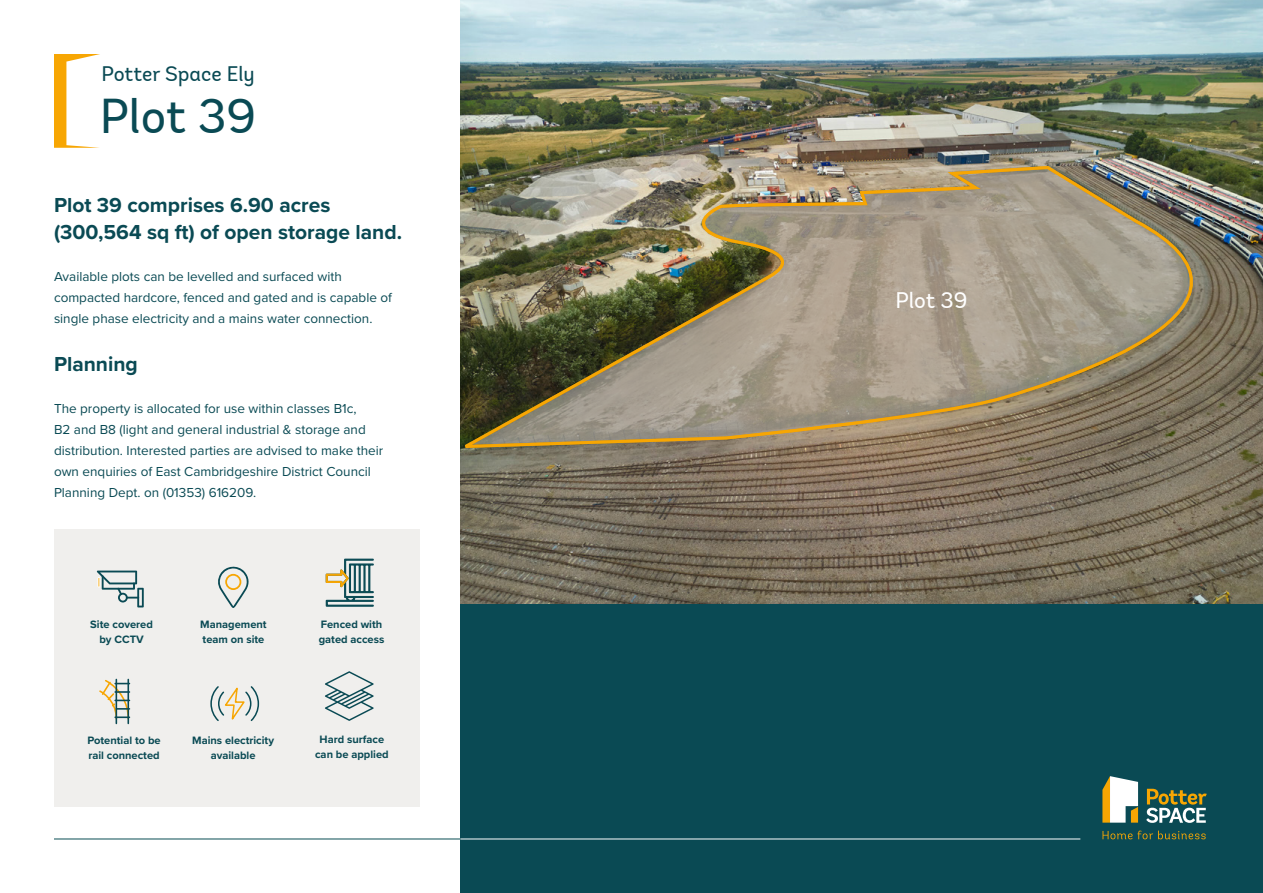
<style>
.page{position:relative;width:1263px;height:893px;background:#fff}
.page>*{position:absolute;margin:0;border:0;box-sizing:border-box;transform-origin:0 0}
.t1{font:48.75px "Andes W04";color:#0a4a54}
.t2{font:22.5px "Andes W04";color:#fff}
.t3{font:700 21px/27px "Proxima Nova";color:#0a4a54}
.t4{font:21px "Andes W04";color:#0a4a54}
.t5{font:13.5px/21px "Proxima Nova";color:#0a4a54}
.t6{font:700 11.1px/14.9px "Proxima Nova";color:#0a4a54;text-align:center}
</style>
<div class="page">
<svg style="left:54px;top:54px;width:46px;height:94px"></svg>
<div style="left:460px;top:0;width:803px;height:893px;background:#0a4a54"></div>
<hr style="left:54px;top:839px;width:407px;height:1px;background:#0a4d54">
<svg style="left:1102px;top:776px;width:36px;height:47px;background:#d4cca7"></svg>
<svg style="left:1146px;top:789px;width:61px;height:34px"></svg>
<svg style="left:1102px;top:831px;width:104px;height:8px"></svg>
<div style="left:54px;top:530px;width:366px;height:277px;background:#f0efed"></div>
<svg style="left:218px;top:566px;width:31px;height:42px"></svg>
<hr style="left:116px;top:679px;width:1px;height:44px;background:#0a4a54">
<hr style="left:127px;top:679px;width:2px;height:44px;background:#0a4a54">
<svg style="left:99px;top:678px;width:31px;height:42px"></svg>
<svg style="left:210px;top:686px;width:50px;height:35px"></svg>
<svg style="left:326px;top:559px;width:48px;height:47px"></svg>
<svg style="left:325px;top:671px;width:49px;height:50px"></svg>
<svg style="left:97px;top:571px;width:47px;height:36px"></svg>
<hr style="left:460px;top:839px;width:620px;height:1px;background:#fff">
<img style="left:460px;top:0;width:803px;height:604px">
<img style="left:463px;top:164px;width:800px;height:286px">
<h3 class="t4" style="left:102px;top:61px;width:155px">Potter Space Ely</h3>
<h1 class="t1" style="left:100px;top:86px;width:158px">Plot 39</h1>
<h3 class="t3" style="left:54px;top:191px;width:349px">Plot 39 comprises 6.90 acres (300,564 sq ft) of open storage land.</h3>
<p class="t5" style="left:54px;top:265px;width:339px">Available plots can be levelled and surfaced with compacted hardcore, fenced and gated and is capable of single phase electricity and a mains water connection.</p>
<h3 class="t3" style="left:54px;top:350px;width:85px">Planning</h3>
<p class="t5" style="left:54px;top:397px;width:331px">The property is allocated for use within classes B1c,<br>B2 and B8 (light and general industrial &amp; storage and distribution. Interested parties are advised to make their own enquiries of East Cambridgeshire District Council Planning Dept. on (01353) 616209.</p>
<p class="t6" style="left:90px;top:617px;width:64px">Site covered by CCTV</p>
<p class="t6" style="left:200px;top:617px;width:68px;text-align:left">Management team on site</p>
<p class="t6" style="left:319px;top:617px;width:67px;text-align:left">Fenced with gated access</p>
<p class="t6" style="left:87px;top:732px;width:75px;text-align:left">Potential to be rail connected</p>
<p class="t6" style="left:192px;top:732px;width:83px">Mains electricity available</p>
<p class="t6" style="left:315px;top:732px;width:75px">Hard surface can be applied</p>
<h2 class="t2" style="left:895px;top:287px;width:74px">Plot 39</h2>
</div>
